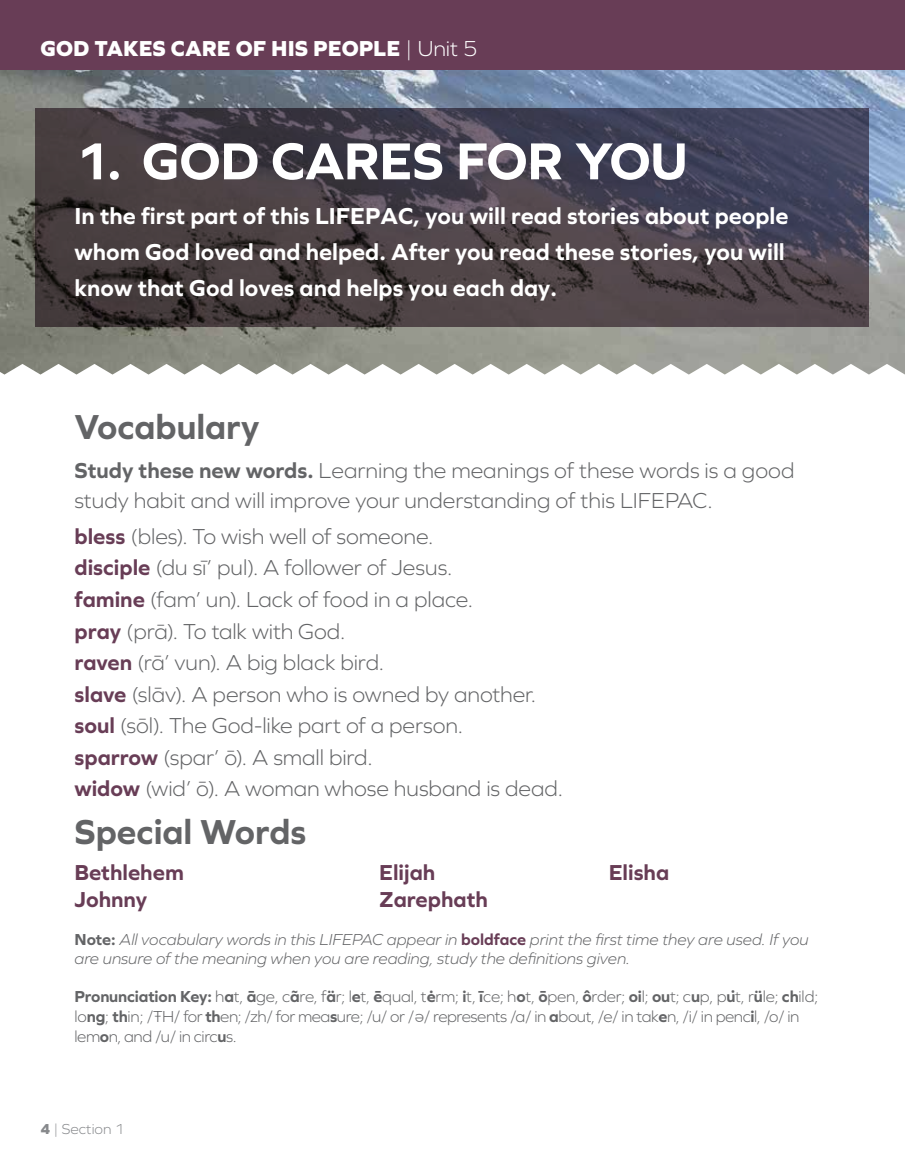
<style>
.page{position:relative;width:905px;height:1175px;background:#fff}
.page>*{position:absolute;margin:0;border:0;box-sizing:border-box;transform-origin:0 0}
.t1{font:700 54px "Graphie";letter-spacing:-.01em;color:#fff}
.t2{font:700 36px "Graphie";letter-spacing:-.005em;color:#636466}
.t3{font:700 24px/36px "Graphie";color:#fff}
.t4{font:300 22.5px/31.5px "Graphie";color:#636466}
.t5{font:700 22.5px "Graphie";color:#683d56}
.t6{font:800 22.5px "Graphie";color:#fff}
.t7{font:300 16.5px/19.8px "Graphie";letter-spacing:-.025em;color:#636466}
.t8{font:italic 300 16.5px/19.8px "Graphie";color:#636466}
.t9{font:300 15px "Graphie";color:#87898c}
.s1{font-weight:300}
.s2{font-weight:700}
.s3{font-weight:700;color:#683d56}
.s4{font-weight:700;font-style:normal}
.s5{font-weight:700;font-style:normal;color:#683d56}
.s6{font-weight:800}
</style>
<div class="page">
<img style="left:0;top:69px;width:904px;height:295px">
<svg style="left:0;top:364px;width:904px;height:11px"></svg>
<svg style="left:35px;top:108px;width:833px;height:218px;background:#463f48"></svg>
<div style="left:0;top:0;width:904px;height:69px;background:#683d56"></div>
<p class="t6" style="left:40px;top:35px;width:439px">GOD TAKES CARE OF HIS PEOPLE <span class="s1">| Unit 5</span></p>
<h1 class="t1" style="left:74px;top:129px;width:614px">1. GOD CARES FOR YOU</h1>
<p class="t3" style="left:74px;top:198px;width:715px">In the first part of this LIFEPAC, you will read stories about people whom God loved and helped. After you read these stories, you will know that God loves and helps you each day.</p>
<h2 class="t2" style="left:74px;top:405px;width:186px">Vocabulary</h2>
<p class="t4" style="left:74px;top:455px;width:721px;line-height:30px"><span class="s2">Study these new words.</span> Learning the meanings of these words is a good study habit and will improve your understanding of this LIFEPAC.</p>
<p class="t4" style="left:74px;top:520px;width:490px"><span class="s3">bless</span> (bles). To wish well of someone.<br><span class="s3">disciple</span> (du sī’ pul). A follower of Jesus.<br><span class="s3">famine</span> (fam’ un). Lack of food in a place.<br><span class="s3">pray</span> (prā). To talk with God.<br><span class="s3">raven</span> (rā’ vun). A big black bird.<br><span class="s3">slave</span> (slāv). A person who is owned by another. <span class="s3">soul</span> (sōl). The God-like part of a person.<br><span class="s3">sparrow</span> (spar’ ō). A small bird.<br><span class="s3">widow</span> (wid’ ō). A woman whose husband is dead.</p>
<h2 class="t2" style="left:74px;top:810px;width:233px">Special Words</h2>
<p class="t5" style="left:74px;top:859px;width:111px">Bethlehem</p>
<p class="t5" style="left:379px;top:859px;width:58px">Elijah</p>
<p class="t5" style="left:608px;top:859px;width:62px">Elisha</p>
<p class="t5" style="left:74px;top:886px;width:74px">Johnny</p>
<p class="t5" style="left:379px;top:886px;width:110px">Zarephath</p>
<p class="t8" style="left:74px;top:929px;width:735px"><span class="s4">Note:</span> All vocabulary words in this LIFEPAC appear in <span class="s5">boldface</span> print the first time they are used. If you are unsure of the meaning when you are reading, study the definitions given.</p>
<p class="t7" style="left:74px;top:986px;width:745px"><span class="s2">Pronunciation Key:</span> h<span class="s2">a</span>t, <span class="s2">ā</span>ge, c<span class="s2">ã</span>re, f<span class="s2">ä</span>r; l<span class="s2">e</span>t, <span class="s2">ē</span>qual, t<span class="s2">ė</span>rm; <span class="s2">i</span>t, <span class="s2">ī</span>ce; h<span class="s2">o</span>t, <span class="s2">ō</span>pen, <span class="s2">ô</span>rder; <span class="s2">oi</span>l; <span class="s2">ou</span>t; c<span class="s2">u</span>p, p<span class="s2">u</span><sup>·</sup>t, r<span class="s2">ü</span>le; <span class="s2">ch</span>ild; lo<span class="s2">ng</span>; <span class="s2">th</span>in; /ŦH/ for <span class="s2">th</span>en; /zh/ for mea<span class="s2">s</span>ure; /u/ or /</p>
<p class="t7" style="left:424px;top:1029px;width:11px;rotate:-180deg">e</p>
<p class="t7" style="left:423px;top:1006px;width:377px">/ represents /a/ in <span class="s2">a</span>bout, /e/ in tak<span class="s2">e</span>n, /i/ in penc<span class="s2">i</span>l, /o/ in</p>
<p class="t7" style="left:74px;top:1026px;width:164px">lem<span class="s2">o</span>n, and /u/ in circ<span class="s2">u</span>s.</p>
<p class="t9" style="left:40px;top:1120px;width:85px"><span class="s6">4</span> | Section 1</p>
</div>
